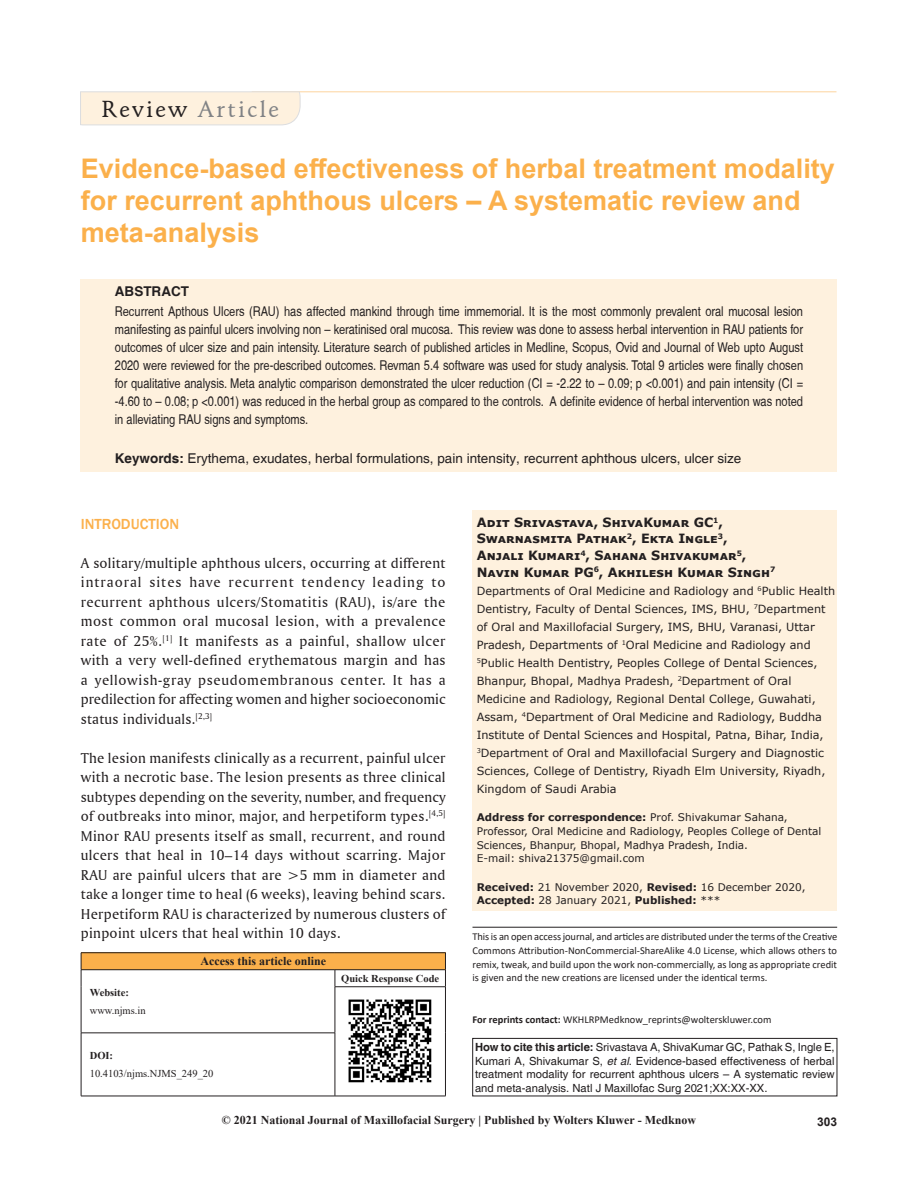
<style>
.page{position:relative;width:918px;height:1188px;background:#fff}
.page>*{position:absolute;margin:0;border:0;box-sizing:border-box;transform-origin:0 0}
.AT{font:700 27px/32.4px "Arial";color:#fbb04b}
.AH{font:500 22.5px "Schneidler BT";letter-spacing:.1em;color:#808285}
.TX{font:15px/19.5px "Amerigo BT Roman A";letter-spacing:.015em;color:#231f20;text-align:justify}
.t1{font:500 15px "Franklin Gothic";color:#fbb04b}
.ABS{font:condensed 13.5px/18px "Helvetica";color:#231f20;text-align:justify}
.KWD{font:13.5px "Helvetica";color:#231f20}
.ABSH{font:700 13.5px "Helvetica";color:#231f20}
.AU{font:700 12.75px/16.5px "Verdana";color:#231f20}
.AAO{font:700 12px "Times New Roman";color:#231f20}
.R_Folio{font:700 12px "Arial";color:#231f20}
.AFF{font:11.25px/18px "Verdana";color:#231f20}
.HTC{font:11.25px/13.5px "Helvetica";color:#231f20;text-align:justify}
.TX-2{font:10.5px/13.6px "Calibri";color:#231f20;text-align:justify}
.ADD{font:10.5px/13.6px "Verdana";color:#231f20}
.DOI_TX{font:10.5px "Times New Roman";color:#231f20}
.QRC{font:700 10.5px "Times New Roman";color:#231f20}
.WEB_TX{font:10.5px "Times New Roman";color:#231f20}
.WEB{font:700 10.5px "Times New Roman";color:#231f20}
.DOI{font:700 10.5px "Times New Roman";color:#231f20}
.s1{color:#231f20}
.s2{font-weight:700}
.s3{font-style:italic}
</style>
<div class="page">
<hr style="left:252px;top:91px;width:584px;height:1px;background:#fdd49f">
<div style="left:472px;top:511px;width:365px;height:400px;background:#fef1de"></div>
<svg style="left:80px;top:91px;width:221px;height:35px;background:#fbf0df"></svg>
<div style="left:81px;top:279px;width:756px;height:193px;background:#fef1de"></div>
<div style="left:81px;top:953px;width:364px;height:17px;background:#fbb04b"></div>
<hr style="left:81px;top:952px;width:254px;height:1px;background:#231f20">
<hr style="left:335px;top:952px;width:111px;height:1px;background:#231f20">
<hr style="left:81px;top:969px;width:254px;height:1px;background:#231f20">
<svg style="left:81px;top:953px;width:1px;height:34px"></svg>
<hr style="left:335px;top:969px;width:111px;height:1px;background:#231f20">
<svg style="left:335px;top:970px;width:1px;height:16px"></svg>
<svg style="left:445px;top:953px;width:1px;height:33px"></svg>
<hr style="left:81px;top:987px;width:1px;height:46px;background:#231f20">
<hr style="left:335px;top:986px;width:111px;height:1px;background:#231f20">
<hr style="left:335px;top:987px;width:1px;height:46px;background:#231f20">
<hr style="left:445px;top:987px;width:1px;height:46px;background:#231f20">
<hr style="left:81px;top:1033px;width:254px;height:1px;background:#231f20">
<hr style="left:81px;top:1033px;width:1px;height:63px;background:#231f20">
<hr style="left:335px;top:1033px;width:1px;height:63px;background:#231f20">
<hr style="left:445px;top:1033px;width:1px;height:63px;background:#231f20">
<hr style="left:81px;top:1096px;width:254px;height:1px;background:#231f20">
<hr style="left:335px;top:1096px;width:111px;height:1px;background:#231f20">
<img style="left:348px;top:999px;width:84px;height:84px">
<hr style="left:472px;top:927px;width:365px;height:1px;background:#231f20">
<div style="left:472px;top:1038px;width:365px;height:58px;border:1px solid #231f20"></div>
<p class="AH" style="left:102px;top:95px;width:179px"><span class="s1">Review</span> Article</p>
<p class="AT" style="left:81px;top:152px;width:756px">Evidence‑based effectiveness of herbal treatment modality for recurrent aphthous ulcers – A systematic review and meta‑analysis</p>
<p class="ABSH" style="left:115px;top:283px;width:76px">ABSTRACT</p>
<p class="ABS" style="left:115px;top:302px;width:690px">Recurrent Apthous Ulcers (RAU) has affected mankind through time immemorial. It is the most commonly prevalent oral mucosal lesion manifesting as painful ulcers involving non – keratinised oral mucosa. This review was done to assess herbal intervention in RAU patients for outcomes of ulcer size and pain intensity. Literature search of published articles in Medline, Scopus, Ovid and Journal of Web upto August 2020 were reviewed for the pre-described outcomes. Revman 5.4 software was used for study analysis. Total 9 articles were finally chosen for qualitative analysis. Meta analytic comparison demonstrated the ulcer reduction (CI = -2.22 to – 0.09; p &lt;0.001) and pain intensity (CI = -4.60 to – 0.08; p &lt;0.001) was reduced in the herbal group as compared to the controls. A definite evidence of herbal intervention was noted in alleviating RAU signs and symptoms.</p>
<p class="KWD" style="left:115px;top:450px;width:628px"><span class="s2">Keywords:</span> Erythema, exudates, herbal formulations, pain intensity, recurrent aphthous ulcers, ulcer size</p>
<h1 class="t1" style="left:81px;top:514px;width:100px">INTRODUCTION</h1>
<p class="TX" style="left:81px;top:553px;width:366px">A solitary/multiple aphthous ulcers, occurring at different intraoral sites have recurrent tendency leading to recurrent aphthous ulcers/Stomatitis (RAU), is/are the most common oral mucosal lesion, with a prevalence rate of 25%.<sup>[1]</sup> It manifests as a painful, shallow ulcer with a very well‑defined erythematous margin and has a yellowish‑gray pseudomembranous center. It has a predilection for affecting women and higher socioeconomic status individuals.<sup>[2,3]</sup></p>
<p class="TX" style="left:81px;top:748px;width:366px">The lesion manifests clinically as a recurrent, painful ulcer with a necrotic base. The lesion presents as three clinical subtypes depending on the severity, number, and frequency of outbreaks into minor, major, and herpetiform types.<sup>[4,5] </sup>Minor RAU presents itself as small, recurrent, and round ulcers that heal in 10–14 days without scarring. Major RAU are painful ulcers that are &gt;5 mm in diameter and take a longer time to heal (6 weeks), leaving behind scars.<br>Herpetiform RAU is characterized by numerous clusters of pinpoint ulcers that heal within 10 days.</p>
<p class="WEB" style="left:90px;top:985px;width:41px">Website:</p>
<p class="WEB_TX" style="left:90px;top:1003px;width:57px">www.njms.in</p>
<p class="AAO" style="left:200px;top:953px;width:127px">Access this article online</p>
<p class="DOI" style="left:90px;top:1048px;width:25px">DOI:</p>
<p class="DOI_TX" style="left:90px;top:1066px;width:125px">10.4103/njms.NJMS_249_20</p>
<p class="QRC" style="left:341px;top:971px;width:100px">Quick Response Code</p>
<p class="AU" style="left:477px;top:514px;width:300px">Adit Srivastava, ShivaKumar GC<sup>1</sup>, Swarnasmita Pathak<sup>2</sup>, Ekta Ingle<sup>3</sup>, Anjali Kumari<sup>4</sup>, Sahana Shivakumar<sup>5</sup>, Navin Kumar PG<sup>6</sup>, Akhilesh Kumar Singh<sup>7</sup></p>
<p class="AFF" style="left:477px;top:581px;width:360px">Departments of Oral Medicine and Radiology and <sup>6</sup>Public Health Dentistry, Faculty of Dental Sciences, IMS, BHU, <sup>7</sup>Department of Oral and Maxillofacial Surgery, IMS, BHU, Varanasi, Uttar Pradesh, Departments of <sup>1</sup>Oral Medicine and Radiology and <sup>5</sup>Public Health Dentistry, Peoples College of Dental Sciences, Bhanpur, Bhopal, Madhya Pradesh, <sup>2</sup>Department of Oral Medicine and Radiology, Regional Dental College, Guwahati, Assam, <sup>4</sup>Department of Oral Medicine and Radiology, Buddha Institute of Dental Sciences and Hospital, Patna, Bihar, India, <sup>3</sup>Department of Oral and Maxillofacial Surgery and Diagnostic Sciences, College of Dentistry, Riyadh Elm University, Riyadh, Kingdom of Saudi Arabia</p>
<p class="ADD" style="left:477px;top:810px;width:346px"><span class="s2">Address for correspondence:</span> Prof. Shivakumar Sahana, Professor, Oral Medicine and Radiology, Peoples College of Dental Sciences, Bhanpur, Bhopal, Madhya Pradesh, India.<br>E-mail: shiva21375@gmail.com</p>
<p class="ADD" style="left:477px;top:880px;width:330px"><span class="s2">Received:</span> 21 November 2020, <span class="s2">Revised:</span> 16 December 2020,<br><span class="s2">Accepted:</span> 28 January 2021, <span class="s2">Published:</span> ***</p>
<p class="TX-2" style="left:472px;top:930px;width:366px">This is an open access journal, and articles are distributed under the terms of the Creative Commons Attribution‑NonCommercial‑ShareAlike 4.0 License, which allows others to remix, tweak, and build upon the work non‑commercially, as long as appropriate credit is given and the new creations are licensed under the identical terms.</p>
<p class="TX-2" style="left:472px;top:1012px;width:300px"><span class="s2">For reprints contact:</span> WKHLRPMedknow_reprints@wolterskluwer.com</p>
<p class="HTC" style="left:475px;top:1041px;width:361px"><span class="s2">How to cite this article:</span> Srivastava A, ShivaKumar GC, Pathak S, Ingle E, Kumari A, Shivakumar S, <span class="s3">et al</span>. Evidence‑based effectiveness of herbal treatment modality for recurrent aphthous ulcers – A systematic review and meta‑analysis. Natl J Maxillofac Surg 2021;XX:XX-XX.</p>
<p class="AAO" style="left:222px;top:1111px;width:476px">© 2021 National Journal of Maxillofacial Surgery | Published by Wolters Kluwer - Medknow</p>
<p class="R_Folio" style="left:817px;top:1114px;width:22px">303</p>
</div>
